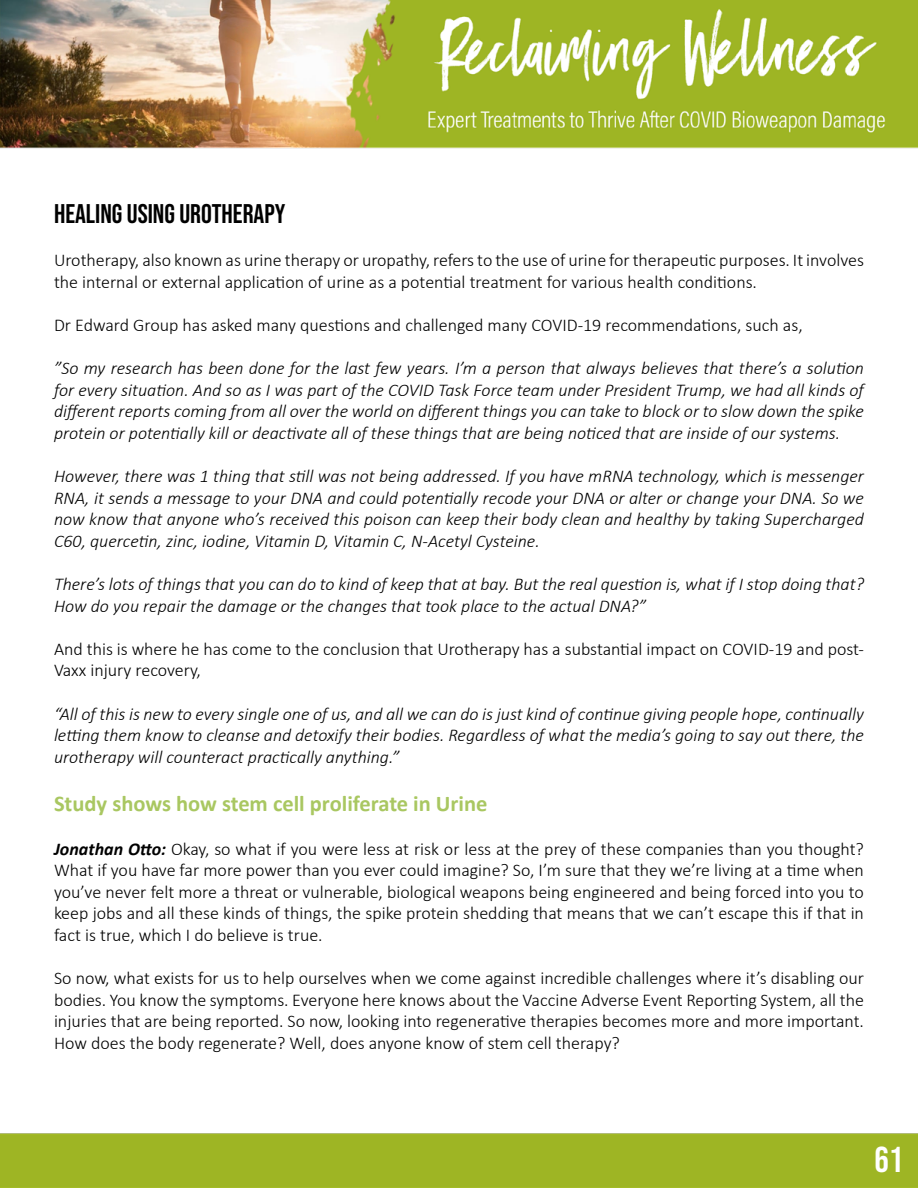
<style>
.page{position:relative;width:918px;height:1188px;background:#fff}
.page>*{position:absolute;margin:0;border:0;box-sizing:border-box;transform-origin:0 0}
.t1{font:36px "Bebas Neue";color:#fff}
.t2{font:27px "Bebas Neue";color:#000}
.t3{font:700 22.5px "Calibri";color:#a9c761}
.t4{font:300 18px/21.6px "Calibri";color:#000}
.t5{font:italic 300 18px/21.6px "Calibri";color:#000;text-align:justify}
.s1{font-weight:700;font-style:italic}
</style>
<div class="page">
<img style="left:0;top:0;width:918px;height:1188px">
<h2 class="t2" style="left:54px;top:198px;width:233px">HEALING USING UROTHERAPY</h2>
<p class="t4" style="left:54px;top:249px;width:812px">Urotherapy, also known as urine therapy or uropathy, refers to the use of urine for therapeutic purposes. It involves the internal or external application of urine as a potential treatment for various health conditions.</p>
<p class="t4" style="left:54px;top:314px;width:750px">Dr Edward Group has asked many questions and challenged many COVID-19 recommendations, such as,</p>
<p class="t5" style="left:54px;top:357px;width:812px">”So my research has been done for the last few years. I’m a person that always believes that there’s a solution for every situation. And so as I was part of the COVID Task Force team under President Trump, we had all kinds of different reports coming from all over the world on different things you can take to block or to slow down the spike protein or potentially kill or deactivate all of these things that are being noticed that are inside of our systems.</p>
<p class="t5" style="left:54px;top:465px;width:812px">However, there was 1 thing that still was not being addressed. If you have mRNA technology, which is messenger RNA, it sends a message to your DNA and could potentially recode your DNA or alter or change your DNA. So we now know that anyone who’s received this poison can keep their body clean and healthy by taking Supercharged C60, quercetin, zinc, iodine, Vitamin D, Vitamin C, N-Acetyl Cysteine.</p>
<p class="t5" style="left:54px;top:573px;width:812px">There’s lots of things that you can do to kind of keep that at bay. But the real question is, what if I stop doing that?<br>How do you repair the damage or the changes that took place to the actual DNA?”</p>
<p class="t4" style="left:54px;top:638px;width:812px">And this is where he has come to the conclusion that Urotherapy has a substantial impact on COVID-19 and post-<br>Vaxx injury recovery,</p>
<p class="t5" style="left:54px;top:703px;width:812px">“All of this is new to every single one of us, and all we can do is just kind of continue giving people hope, continually letting them know to cleanse and detoxify their bodies. Regardless of what the media’s going to say out there, the urotherapy will counteract practically anything.”</p>
<p class="t3" style="left:54px;top:788px;width:435px">Study shows how stem cell proliferate in Urine</p>
<p class="t4" style="left:54px;top:838px;width:812px;text-align:justify"><span class="s1">Jonathan Otto:</span> Okay, so what if you were less at risk or less at the prey of these companies than you thought?<br>What if you have far more power than you ever could imagine? So, I’m sure that they we’re living at a time when you’ve never felt more a threat or vulnerable, biological weapons being engineered and being forced into you to keep jobs and all these kinds of things, the spike protein shedding that means that we can’t escape this if that in fact is true, which I do believe is true.</p>
<p class="t4" style="left:54px;top:967px;width:812px;text-align:justify">So now, what exists for us to help ourselves when we come against incredible challenges where it’s disabling our bodies. You know the symptoms. Everyone here knows about the Vaccine Adverse Event Reporting System, all the injuries that are being reported. So now, looking into regenerative therapies becomes more and more important.<br>How does the body regenerate? Well, does anyone know of stem cell therapy?</p>
<h1 class="t1" style="left:875px;top:1139px;width:30px">61</h1>
</div>
